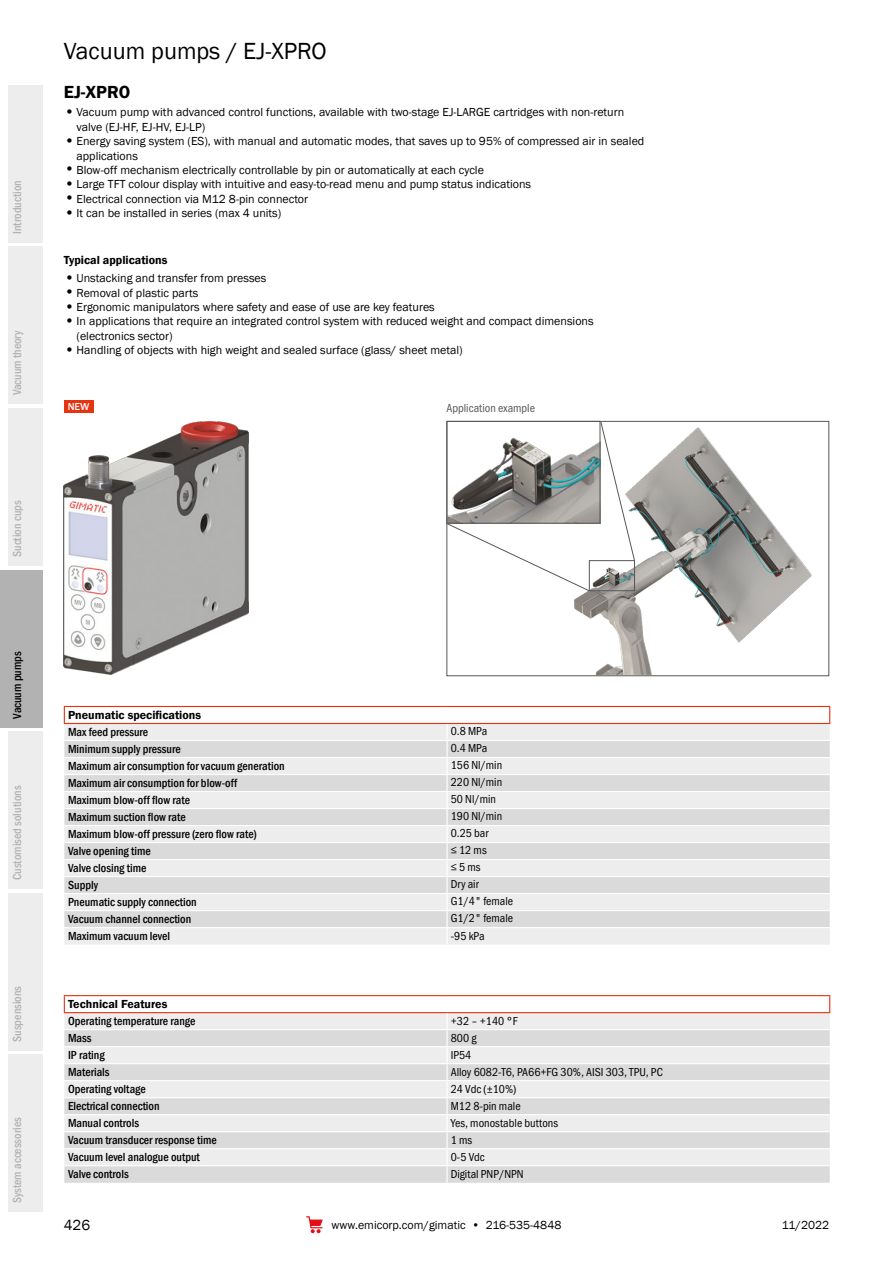
<style>
.page{position:relative;width:893px;height:1263px;background:#fff}
.page>*{position:absolute;margin:0;border:0;box-sizing:border-box;transform-origin:0 0}
.t1{font:24px "Franklin Gothic";color:#000}
.t2{font:600 18px "Franklin Gothic";color:#000}
.t3{font:15px "Franklin Gothic";color:#000}
.t4{font:12px/14.4px "Franklin Gothic";color:#000}
.t5{font:500 condensed 12px/17px "Franklin Gothic";color:#000}
.t6{font:12px/17px "Franklin Gothic URW Cond";color:#000}
.t7{font:500 condensed 12px "Franklin Gothic";color:#b3b2b2}
.t8{font:600 12px "Franklin Gothic";color:#000}
.t9{font:12px "Franklin Gothic URW Cond";color:#575756}
.t10{font:500 10.5px "ITC Franklin Gothic Std";color:#fff}
.s1{font-family:"ITC Franklin Gothic Std";font-weight:500;font-size:19.5px}
</style>
<div class="page">
<div style="left:0;top:570px;width:43px;height:157px;background:#b3b2b2"></div>
<div style="left:9px;top:247px;width:34px;height:157px;background:#ededed"></div>
<div style="left:9px;top:408px;width:34px;height:158px;background:#ededed"></div>
<div style="left:9px;top:85px;width:34px;height:157px;background:#ededed"></div>
<div style="left:9px;top:731px;width:34px;height:158px;background:#ededed"></div>
<div style="left:9px;top:893px;width:34px;height:157px;background:#ededed"></div>
<div style="left:9px;top:1054px;width:34px;height:158px;background:#ededed"></div>
<svg style="left:306px;top:1216px;width:17px;height:17px"></svg>
<div style="left:64px;top:724px;width:766px;height:221px;background:#ededed"></div>
<svg style="left:64px;top:741px;width:766px;height:186px;background:#e2e2e2"></svg>
<hr style="left:64px;top:706px;width:383px;height:1px;background:#e63312">
<svg style="left:64px;top:707px;width:1px;height:16px"></svg>
<hr style="left:447px;top:706px;width:383px;height:1px;background:#e63312">
<svg style="left:829px;top:707px;width:1px;height:16px"></svg>
<hr style="left:64px;top:723px;width:383px;height:1px;background:#e63312">
<hr style="left:447px;top:723px;width:383px;height:1px;background:#e63312">
<hr style="left:64px;top:740px;width:383px;height:1px;background:#fff">
<hr style="left:447px;top:740px;width:383px;height:1px;background:#fff">
<hr style="left:64px;top:757px;width:383px;height:1px;background:#fff">
<hr style="left:447px;top:757px;width:383px;height:1px;background:#fff">
<hr style="left:64px;top:774px;width:383px;height:1px;background:#fff">
<hr style="left:447px;top:774px;width:383px;height:1px;background:#fff">
<hr style="left:64px;top:791px;width:383px;height:1px;background:#fff">
<hr style="left:447px;top:791px;width:383px;height:1px;background:#fff">
<hr style="left:64px;top:808px;width:383px;height:1px;background:#fff">
<hr style="left:447px;top:808px;width:383px;height:1px;background:#fff">
<hr style="left:64px;top:825px;width:383px;height:1px;background:#fff">
<hr style="left:447px;top:825px;width:383px;height:1px;background:#fff">
<hr style="left:64px;top:842px;width:383px;height:1px;background:#fff">
<hr style="left:447px;top:842px;width:383px;height:1px;background:#fff">
<hr style="left:64px;top:859px;width:383px;height:1px;background:#fff">
<hr style="left:447px;top:859px;width:383px;height:1px;background:#fff">
<hr style="left:64px;top:876px;width:383px;height:1px;background:#fff">
<hr style="left:447px;top:876px;width:383px;height:1px;background:#fff">
<hr style="left:64px;top:893px;width:383px;height:1px;background:#fff">
<hr style="left:447px;top:893px;width:383px;height:1px;background:#fff">
<hr style="left:64px;top:910px;width:383px;height:1px;background:#fff">
<hr style="left:447px;top:910px;width:383px;height:1px;background:#fff">
<hr style="left:64px;top:927px;width:383px;height:1px;background:#fff">
<hr style="left:447px;top:927px;width:383px;height:1px;background:#fff">
<svg style="left:446px;top:724px;width:2px;height:220px"></svg>
<div style="left:64px;top:1013px;width:766px;height:16px;background:#ededed"></div>
<svg style="left:64px;top:1030px;width:766px;height:153px;background:#e2e2e2"></svg>
<hr style="left:64px;top:995px;width:383px;height:1px;background:#e63312">
<svg style="left:64px;top:996px;width:1px;height:16px"></svg>
<hr style="left:447px;top:995px;width:383px;height:1px;background:#e63312">
<svg style="left:829px;top:996px;width:1px;height:16px"></svg>
<hr style="left:64px;top:1012px;width:383px;height:1px;background:#e63312">
<hr style="left:447px;top:1012px;width:383px;height:1px;background:#e63312">
<hr style="left:64px;top:1046px;width:383px;height:1px;background:#fff">
<hr style="left:447px;top:1046px;width:383px;height:1px;background:#fff">
<hr style="left:64px;top:1063px;width:383px;height:1px;background:#fff">
<hr style="left:447px;top:1063px;width:383px;height:1px;background:#fff">
<hr style="left:64px;top:1080px;width:383px;height:1px;background:#fff">
<hr style="left:447px;top:1080px;width:383px;height:1px;background:#fff">
<hr style="left:64px;top:1097px;width:383px;height:1px;background:#fff">
<hr style="left:447px;top:1097px;width:383px;height:1px;background:#fff">
<hr style="left:64px;top:1114px;width:383px;height:1px;background:#fff">
<hr style="left:447px;top:1114px;width:383px;height:1px;background:#fff">
<hr style="left:64px;top:1131px;width:383px;height:1px;background:#fff">
<hr style="left:447px;top:1131px;width:383px;height:1px;background:#fff">
<hr style="left:64px;top:1148px;width:383px;height:1px;background:#fff">
<hr style="left:447px;top:1148px;width:383px;height:1px;background:#fff">
<hr style="left:64px;top:1165px;width:383px;height:1px;background:#fff">
<hr style="left:447px;top:1165px;width:383px;height:1px;background:#fff">
<svg style="left:446px;top:1013px;width:2px;height:170px"></svg>
<img style="left:64px;top:421px;width:184px;height:254px">
<div style="left:64px;top:400px;width:30px;height:12px;background:#e63312"></div>
<img style="left:574px;top:427px;width:238px;height:247px">
<div style="left:589px;top:560px;width:46px;height:31px;border:1px solid #575756"></div>
<img style="left:448px;top:427px;width:150px;height:95px">
<div style="left:446px;top:421px;width:154px;height:103px;border:1px solid #575756"></div>
<svg style="left:600px;top:420px;width:35px;height:141px"></svg>
<svg style="left:446px;top:523px;width:144px;height:69px"></svg>
<p class="t7" style="left:9px;top:234px;width:55px;rotate:-90deg">Introduction</p>
<p class="t7" style="left:9px;top:395px;width:67px;rotate:-90deg">Vacuum theory</p>
<p class="t7" style="left:9px;top:557px;width:58px;rotate:-90deg">Suction cups</p>
<p class="t5" style="left:9px;top:719px;width:69px;rotate:-90deg">Vacuum pumps</p>
<p class="t7" style="left:9px;top:880px;width:96px;rotate:-90deg">Customised solutions</p>
<p class="t7" style="left:9px;top:1042px;width:58px;rotate:-90deg">Suspensions</p>
<p class="t7" style="left:9px;top:1203px;width:88px;rotate:-90deg">System accessories</p>
<h1 class="t1" style="left:64px;top:36px;width:264px">Vacuum pumps / EJ-XPRO</h1>
<h2 class="t2" style="left:64px;top:81px;width:68px">EJ-XPRO</h2>
<p class="t4" style="left:77px;top:105px;width:549px;text-indent:-13px"><span class="s1">•</span>Vacuum pump with advanced control functions, available with two-stage EJ-LARGE cartridges with non-return valve (EJ-HF, EJ-HV, EJ-LP)</p>
<p class="t4" style="left:77px;top:134px;width:569px;text-indent:-13px"><span class="s1">•</span>Energy saving system (ES), with manual and automatic modes, that saves up to 95% of compressed air in sealed applications</p>
<p class="t4" style="left:64px;top:163px;width:422px"><span class="s1">•</span>Blow-off mechanism electrically controllable by pin or automatically at each cycle</p>
<p class="t4" style="left:64px;top:177px;width:469px"><span class="s1">•</span>Large TFT colour display with intuitive and easy-to-read menu and pump status indications</p>
<p class="t4" style="left:64px;top:192px;width:246px"><span class="s1">•</span>Electrical connection via M12 8-pin connector</p>
<p class="t4" style="left:64px;top:206px;width:219px"><span class="s1">•</span>It can be installed in series (max 4 units)</p>
<p class="t8" style="left:64px;top:252px;width:105px">Typical applications</p>
<p class="t4" style="left:64px;top:271px;width:204px"><span class="s1">•</span>Unstacking and transfer from presses</p>
<p class="t4" style="left:64px;top:286px;width:136px"><span class="s1">•</span>Removal of plastic parts</p>
<p class="t4" style="left:64px;top:300px;width:373px"><span class="s1">•</span>Ergonomic manipulators where safety and ease of use are key features</p>
<p class="t4" style="left:77px;top:314px;width:519px;text-indent:-13px"><span class="s1">•</span>In applications that require an integrated control system with reduced weight and compact dimensions (electronics sector)</p>
<p class="t4" style="left:64px;top:343px;width:400px"><span class="s1">•</span>Handling of objects with high weight and sealed surface (glass/ sheet metal)</p>
<p class="t10" style="left:68px;top:400px;width:23px">NEW</p>
<p class="t8" style="left:68px;top:707px;width:135px">Pneumatic specifications</p>
<p class="t5" style="left:68px;top:723px;width:218px">Max feed pressure<br>Minimum supply pressure<br>Maximum air consumption for vacuum generation<br>Maximum air consumption for blow-off<br>Maximum blow-off flow rate<br>Maximum suction flow rate<br>Maximum blow-off pressure (zero flow rate)<br>Valve opening time<br>Valve closing time<br>Supply</p>
<p class="t9" style="left:446px;top:399px;width:90px">Application example</p>
<p class="t6" style="left:451px;top:722px;width:53px">0.8 MPa<br>0.4 MPa<br>156 Nl/min<br>220 Nl/min<br>50 Nl/min<br>190 Nl/min<br>0.25 bar<br>≤ 12 ms<br>≤ 5 ms</p>
<p class="t6" style="left:451px;top:875px;width:30px">Dry air</p>
<p class="t5" style="left:68px;top:893px;width:130px">Pneumatic supply connection</p>
<p class="t6" style="left:451px;top:892px;width:64px">G1/4" female</p>
<p class="t5" style="left:68px;top:910px;width:125px">Vacuum channel connection</p>
<p class="t6" style="left:451px;top:909px;width:64px">G1/2" female</p>
<p class="t5" style="left:68px;top:927px;width:104px">Maximum vacuum level</p>
<p class="t6" style="left:451px;top:926px;width:36px">-95 kPa</p>
<p class="t8" style="left:68px;top:996px;width:101px">Technical Features</p>
<p class="t5" style="left:68px;top:1012px;width:129px">Operating temperature range<br>Mass<br>IP rating<br>Materials</p>
<p class="t5" style="left:68px;top:1080px;width:93px">Operating voltage<br>Electrical connection</p>
<p class="t6" style="left:451px;top:1011px;width:68px">+32 – +140 °F<br>800 g<br>IP54</p>
<p class="t6" style="left:451px;top:1079px;width:67px">24 Vdc (±10%)</p>
<p class="t6" style="left:451px;top:1062px;width:214px">Alloy 6082-T6, PA66+FG 30%, AISI 303, TPU, PC</p>
<p class="t6" style="left:451px;top:1096px;width:71px">M12 8-pin male</p>
<p class="t5" style="left:68px;top:1114px;width:73px">Manual controls</p>
<p class="t6" style="left:451px;top:1113px;width:109px">Yes, monostable buttons</p>
<p class="t5" style="left:68px;top:1131px;width:150px">Vacuum transducer response time<br>Vacuum level analogue output<br>Valve controls</p>
<p class="t6" style="left:451px;top:1130px;width:36px">1 ms<br>0-5 Vdc</p>
<p class="t6" style="left:451px;top:1164px;width:74px">Digital PNP/NPN</p>
<p class="t3" style="left:64px;top:1216px;width:28px">426</p>
<p class="t4" style="left:332px;top:1218px;width:231px">www.emicorp.com/gimatic • 216-535-4848</p>
<p class="t4" style="left:782px;top:1218px;width:49px">11/2022</p>
</div>
